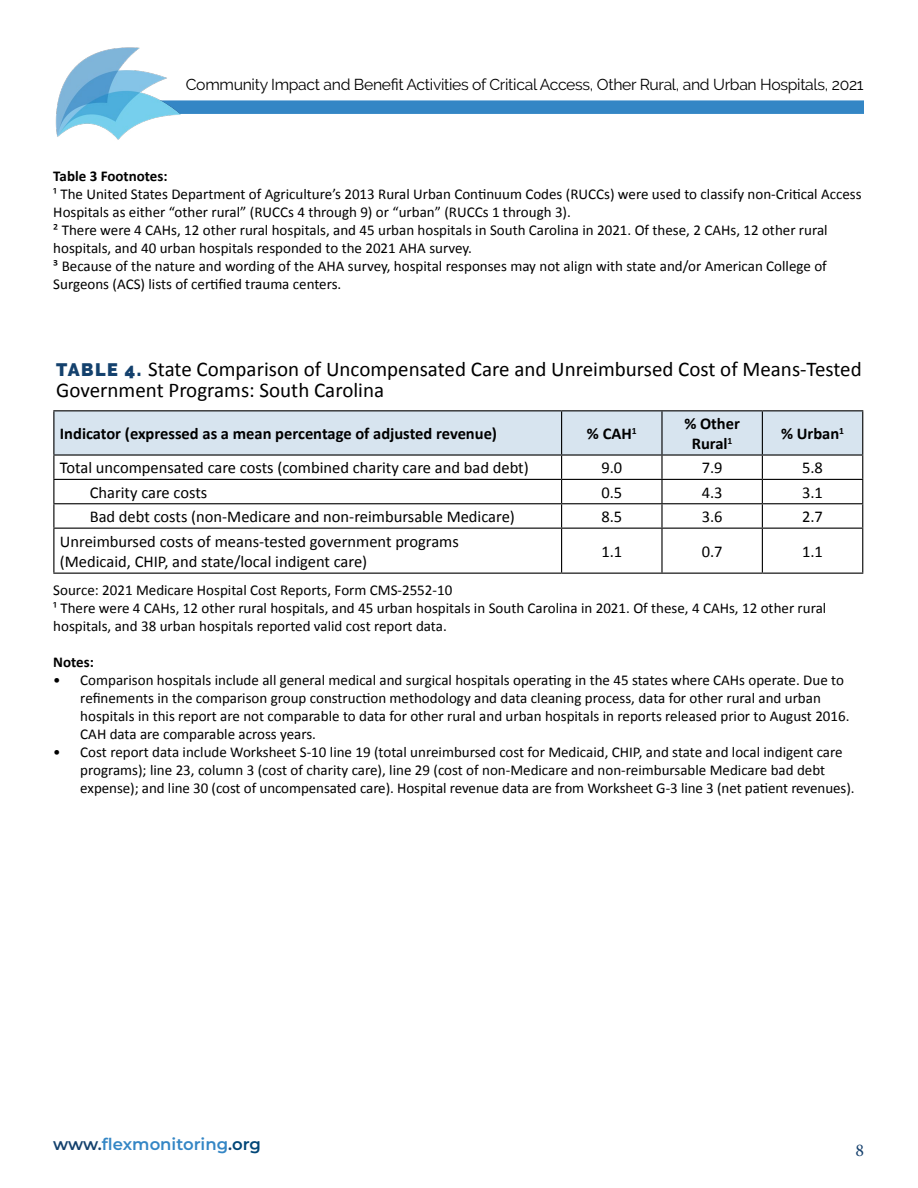
<style>
.page{position:relative;width:918px;height:1188px;background:#fff}
.page>*{position:absolute;margin:0;border:0;box-sizing:border-box;transform-origin:0 0}
.t1{font:21px/21px "Calibri";color:#000}
.t2{font:18px "Minion Pro";color:#15406d}
.t3{font:16.5px/19.8px "Calibri";color:#000}
.t4{font:700 16.5px/19.8px "Calibri";color:#000;text-align:center}
.t5{font:600 16.5px "Montserrat";color:#3486c5}
.t6{font:15.75px "Raleway";letter-spacing:-.02em;color:#000}
.t7{font:15px/18px "Calibri";color:#000}
.t8{font:700 15px "Calibri";color:#000}
.s1{font-family:"Raleway";font-weight:900;font-size:18px;color:#14416d}
.s2{color:#14416d}
.s3{color:#004677}
</style>
<div class="page">
<div style="left:88px;top:100px;width:776px;height:14px;background:#3486c5"></div>
<img style="left:55px;top:47px;width:127px;height:93px">
<hr style="left:53px;top:410px;width:509px;height:1px;background:#000">
<hr style="left:562px;top:410px;width:100px;height:1px;background:#000">
<hr style="left:662px;top:410px;width:100px;height:1px;background:#000">
<hr style="left:762px;top:410px;width:101px;height:1px;background:#000">
<hr style="left:53px;top:528px;width:509px;height:1px;background:#000">
<hr style="left:562px;top:528px;width:100px;height:1px;background:#000">
<hr style="left:662px;top:528px;width:100px;height:1px;background:#000">
<hr style="left:762px;top:528px;width:101px;height:1px;background:#000">
<hr style="left:53px;top:573px;width:509px;height:1px;background:#000">
<hr style="left:562px;top:573px;width:100px;height:1px;background:#000">
<hr style="left:662px;top:573px;width:100px;height:1px;background:#000">
<hr style="left:762px;top:573px;width:101px;height:1px;background:#000">
<hr style="left:53px;top:529px;width:1px;height:44px;background:#000">
<svg style="left:53px;top:411px;width:810px;height:117px"></svg>
<hr style="left:561px;top:529px;width:1px;height:44px;background:#000">
<hr style="left:661px;top:529px;width:2px;height:44px;background:#000">
<hr style="left:762px;top:529px;width:1px;height:44px;background:#000">
<hr style="left:862px;top:529px;width:1px;height:44px;background:#000">
<p class="t6" style="left:186px;top:76px;width:679px">Community Impact and Benefit Activities of Critical Access, Other Rural, and Urban Hospitals, 2021</p>
<p class="t8" style="left:53px;top:166px;width:116px">Table 3 Footnotes:</p>
<p class="t7" style="left:53px;top:185px;width:810px">¹ The United States Department of Agriculture’s 2013 Rural Urban Continuum Codes (RUCCs) were used to classify non-Critical Access Hospitals as either “other rural” (RUCCs 4 through 9) or “urban” (RUCCs 1 through 3).<br>² There were 4 CAHs, 12 other rural hospitals, and 45 urban hospitals in South Carolina in 2021. Of these, 2 CAHs, 12 other rural hospitals, and 40 urban hospitals responded to the 2021 AHA survey.<br>³ Because of the nature and wording of the AHA survey, hospital responses may not align with state and/or American College of Surgeons (ACS) lists of certified trauma centers.</p>
<h1 class="t1" style="left:56px;top:358px;width:807px"><span class="s1">TABLE 4.</span> State Comparison of Uncompensated Care and Unreimbursed Cost of Means-Tested<br>Government Programs: South Carolina</h1>
<p class="t4" style="left:60px;top:424px;width:439px">Indicator (expressed as a mean percentage of adjusted revenue)</p>
<p class="t4" style="left:587px;top:424px;width:51px">% CAH<sup>1</sup></p>
<p class="t4" style="left:684px;top:414px;width:57px">% Other<br>Rural<sup>1</sup></p>
<p class="t4" style="left:781px;top:424px;width:65px">% Urban<sup>1</sup></p>
<p class="t3" style="left:60px;top:458px;width:470px">Total uncompensated care costs (combined charity care and bad debt)</p>
<p class="t3" style="left:601px;top:458px;width:22px">9.0</p>
<p class="t3" style="left:702px;top:458px;width:22px">7.9</p>
<p class="t3" style="left:802px;top:458px;width:22px">5.8</p>
<p class="t3" style="left:90px;top:482px;width:119px">Charity care costs</p>
<p class="t3" style="left:601px;top:482px;width:22px">0.5</p>
<p class="t3" style="left:702px;top:482px;width:22px">4.3</p>
<p class="t3" style="left:802px;top:482px;width:22px">3.1</p>
<p class="t3" style="left:90px;top:507px;width:427px">Bad debt costs (non-Medicare and non-reimbursable Medicare)</p>
<p class="t3" style="left:601px;top:507px;width:22px">8.5</p>
<p class="t3" style="left:702px;top:507px;width:22px">3.6</p>
<p class="t3" style="left:802px;top:507px;width:22px">2.7</p>
<p class="t3" style="left:60px;top:532px;width:401px">Unreimbursed costs of means-tested government programs (Medicaid, CHIP, and state/local indigent care)</p>
<p class="t3" style="left:601px;top:541px;width:22px">1.1</p>
<p class="t3" style="left:702px;top:541px;width:22px">0.7</p>
<p class="t3" style="left:802px;top:541px;width:22px">1.1</p>
<p class="t7" style="left:53px;top:581px;width:774px">Source: 2021 Medicare Hospital Cost Reports, Form CMS-2552-10<br>¹ There were 4 CAHs, 12 other rural hospitals, and 45 urban hospitals in South Carolina in 2021. Of these, 4 CAHs, 12 other rural hospitals, and 38 urban hospitals reported valid cost report data.</p>
<p class="t8" style="left:53px;top:652px;width:42px">Notes:</p>
<p class="t7" style="left:80px;top:671px;width:771px;text-indent:-27px">• Comparison hospitals include all general medical and surgical hospitals operating in the 45 states where CAHs operate. Due to refinements in the comparison group construction methodology and data cleaning process, data for other rural and urban hospitals in this report are not comparable to data for other rural and urban hospitals in reports released prior to August 2016.<br>CAH data are comparable across years.</p>
<p class="t7" style="left:80px;top:743px;width:776px;text-indent:-27px">• Cost report data include Worksheet S-10 line 19 (total unreimbursed cost for Medicaid, CHIP, and state and local indigent care programs); line 23, column 3 (cost of charity care), line 29 (cost of non-Medicare and non-reimbursable Medicare bad debt expense); and line 30 (cost of uncompensated care). Hospital revenue data are from Worksheet G-3 line 3 (net patient revenues).</p>
<p class="t5" style="left:53px;top:1132px;width:209px"><span class="s2">www.</span>flexmonitoring<span class="s2">.</span><span class="s3">org</span></p>
<p class="t2" style="left:855px;top:1139px;width:10px">8</p>
</div>
